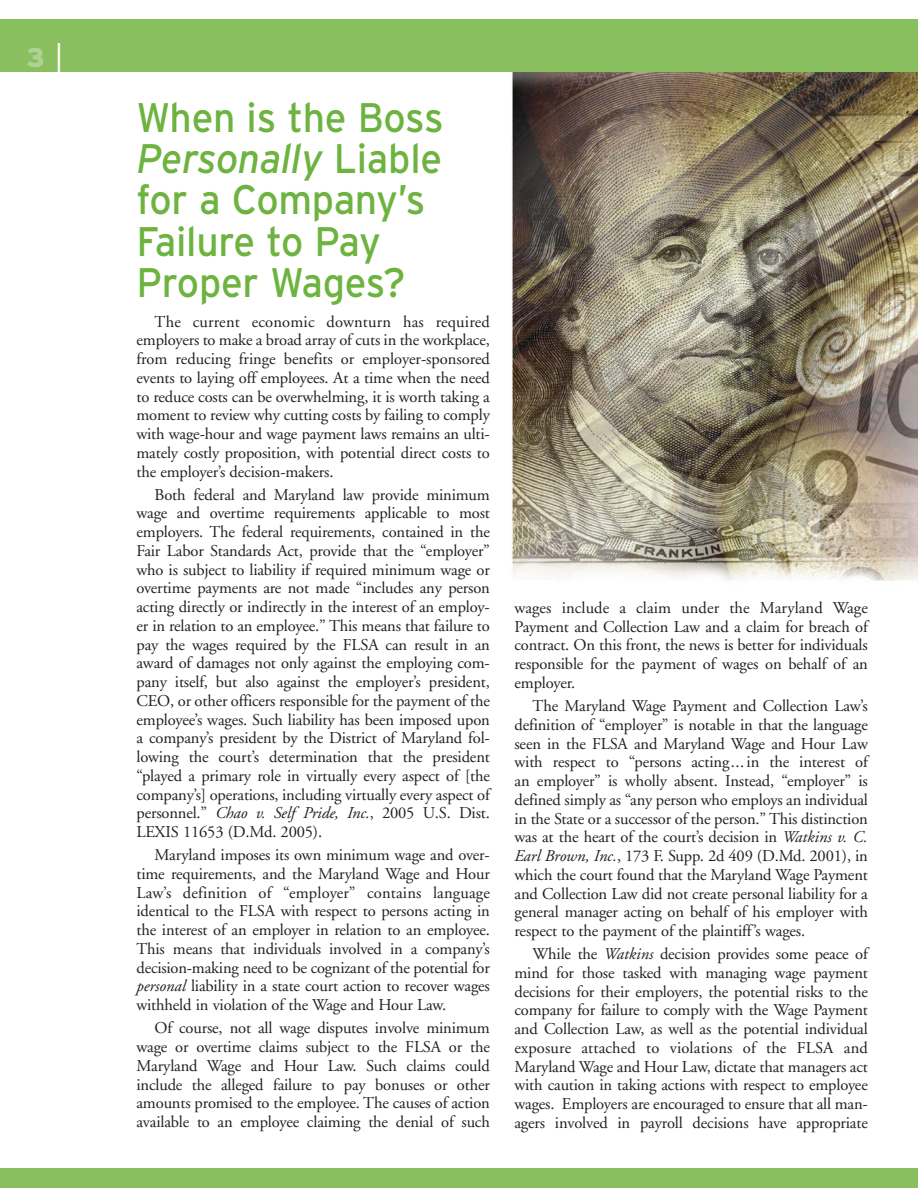
<style>
.page{position:relative;width:918px;height:1188px;background:#fff}
.page>*{position:absolute;margin:0;border:0;box-sizing:border-box;transform-origin:0 0}
.t1{font:41.25px/41.2px "Interstate";letter-spacing:-.005em;color:#6db33f;scale:.95 1}
.t2{font:900 27px "Interstate";color:#b1d295}
.t3{font:16.5px/18.8px "Adobe Garamond";letter-spacing:-.01em;color:#231f20;text-align:justify}
.s1{font-weight:300;font-size:30px;color:#fff}
.s2{font-style:italic}
</style>
<div class="page">
<img style="left:511px;top:72px;width:407px;height:509px">
<div style="left:0;top:19px;width:918px;height:52px;background:#89bf5e"></div>
<div style="left:0;top:1168px;width:918px;height:20px;background:#89bf5e"></div>
<h2 class="t2" style="left:26px;top:47px;width:39px">3 <span class="s1">|</span></h2>
<h1 class="t1" style="left:136px;top:101px;width:325px">When is the Boss<br><span class="s2">Personally</span> Liable for a Company’s<br>Failure to Pay<br>Proper Wages?</h1>
<p class="t3" style="left:137px;top:313px;width:355px;text-indent:18px">The current economic downturn has required employers to make a broad array of cuts in the workplace, from reducing fringe benefits or employer-sponsored events to laying off employees. At a time when the need to reduce costs can be overwhelming, it is worth taking a moment to review why cutting costs by failing to comply with wage-hour and wage payment laws remains an ulti&shy;mately costly proposition, with potential direct costs to the employer’s decision-makers.</p>
<p class="t3" style="left:137px;top:487px;width:355px;text-indent:18px">Both federal and Maryland law provide minimum wage and overtime requirements applicable to most employers. The federal requirements, contained in the Fair Labor Standards Act, provide that the “employer” who is subject to liability if required minimum wage or overtime payments are not made “includes any person acting directly or indirectly in the interest of an employ&shy;er in relation to an employee.” This means that failure to pay the wages required by the FLSA can result in an award of damages not only against the employing com&shy;pany itself, but also against the employer’s president, CEO, or other officers responsible for the payment of the employee’s wages. Such liability has been imposed upon a company’s president by the District of Maryland fol&shy;lowing the court’s determination that the president “played a primary role in virtually every aspect of [the company’s] operations, including virtually every aspect of personnel.” <span class="s2">Chao v. Self Pride, Inc.</span>, 2005 U.S. Dist.<br>LEXIS 11653 (D.Md. 2005).</p>
<p class="t3" style="left:137px;top:847px;width:355px;text-indent:18px">Maryland imposes its own minimum wage and over&shy;time requirements, and the Maryland Wage and Hour Law’s definition of “employer” contains language identical to the FLSA with respect to persons acting in the interest of an employer in relation to an employee.<br>This means that individuals involved in a company’s decision-making need to be cognizant of the potential for <span class="s2">personal</span> liability in a state court action to recover wages withheld in violation of the Wage and Hour Law.</p>
<p class="t3" style="left:137px;top:1020px;width:355px;text-indent:18px">Of course, not all wage disputes involve minimum wage or overtime claims subject to the FLSA or the Maryland Wage and Hour Law. Such claims could include the alleged failure to pay bonuses or other amounts promised to the employee. The causes of action available to an employee claiming the denial of such</p>
<p class="t3" style="left:515px;top:600px;width:355px">wages include a claim under the Maryland Wage Payment and Collection Law and a claim for breach of contract. On this front, the news is better for individuals responsible for the payment of wages on behalf of an employer.</p>
<p class="t3" style="left:515px;top:698px;width:355px;text-indent:18px">The Maryland Wage Payment and Collection Law’s definition of “employer” is notable in that the language seen in the FLSA and Maryland Wage and Hour Law with respect to “persons acting... in the interest of an employer” is wholly absent. Instead, “employer” is defined simply as “any person who employs an individual in the State or a successor of the person.” This distinction was at the heart of the court’s decision in <span class="s2">Watkins v. C.<br>Earl Brown, Inc.</span>, 173 F. Supp. 2d 409 (D.Md. 2001), in which the court found that the Maryland Wage Payment and Collection Law did not create personal liability for a general manager acting on behalf of his employer with respect to the payment of the plaintiff’s wages.</p>
<p class="t3" style="left:514px;top:946px;width:355px;text-indent:18px">While the <span class="s2">Watkins</span> decision provides some peace of mind for those tasked with managing wage payment decisions for their employers, the potential risks to the company for failure to comply with the Wage Payment and Collection Law, as well as the potential individual exposure attached to violations of the FLSA and Maryland Wage and Hour Law, dictate that managers act with caution in taking actions with respect to employee wages. Employers are encouraged to ensure that all man&shy;agers involved in payroll decisions have appropriate</p>
</div>
